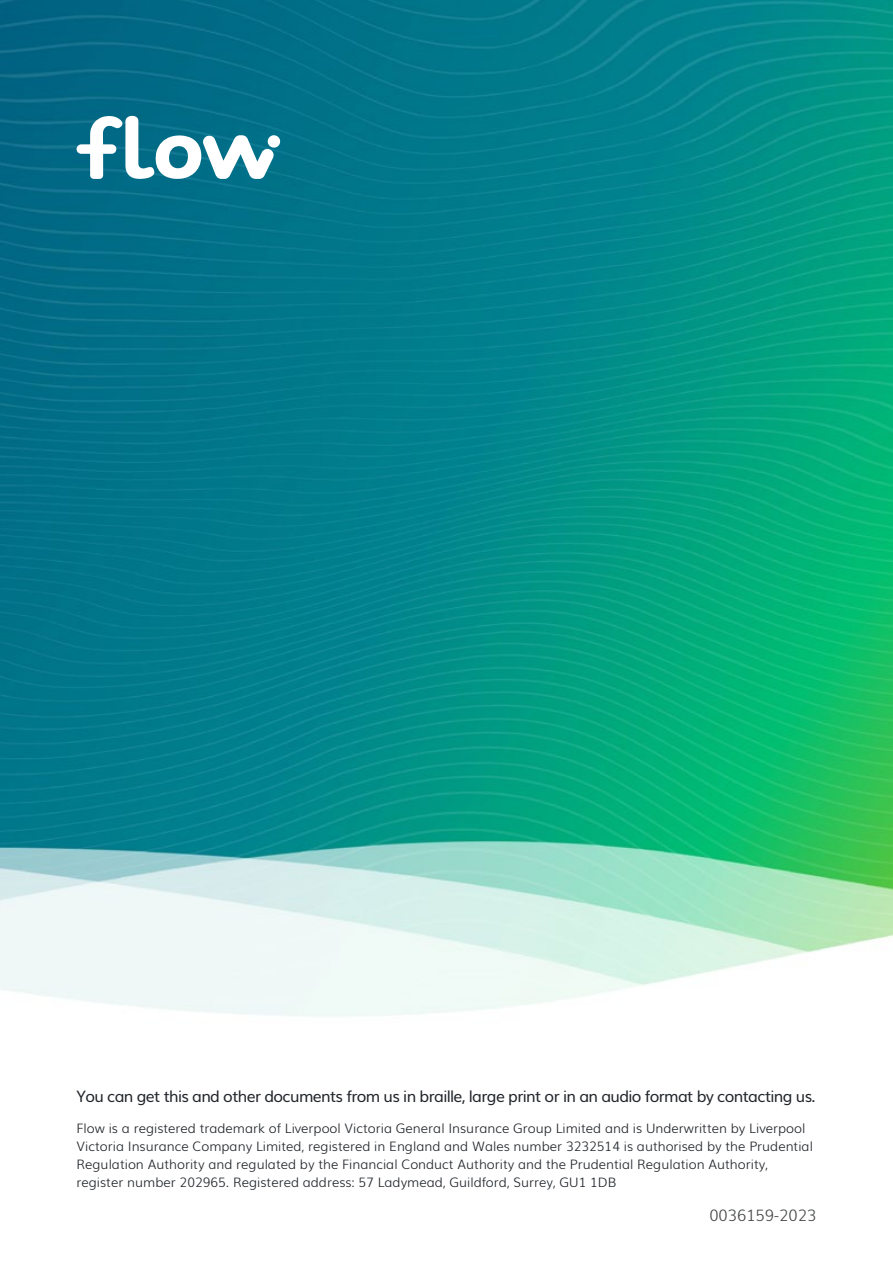
<style>
.page{position:relative;width:893px;height:1263px;background:#fff}
.page>*{position:absolute;margin:0;border:0;box-sizing:border-box;transform-origin:0 0}
.t1{font:15.75px "Muli";letter-spacing:-.04em;color:#21252a}
.t2{font:300 15.75px "Muli";color:#474949}
.t3{font:300 13.05px/18px "Muli";color:#21252a}
</style>
<div class="page">
<img style="left:0;top:0;width:893px;height:1017px">
<svg style="left:75px;top:116px;width:205px;height:63px"></svg>
<p class="t1" style="left:77px;top:1083px;width:741px">You can get this and other documents from us in braille, large print or in an audio format by contacting us.</p>
<p class="t3" style="left:77px;top:1118px;width:738px">Flow is a registered trademark of Liverpool Victoria General Insurance Group Limited and is Underwritten by Liverpool Victoria Insurance Company Limited, registered in England and Wales number 3232514 is authorised by the Prudential Regulation Authority and regulated by the Financial Conduct Authority and the Prudential Regulation Authority, register number 202965. Registered address: 57 Ladymead, Guildford, Surrey, GU1 1DB</p>
<p class="t2" style="left:709px;top:1202px;width:109px">0036159-2023</p>
</div>
